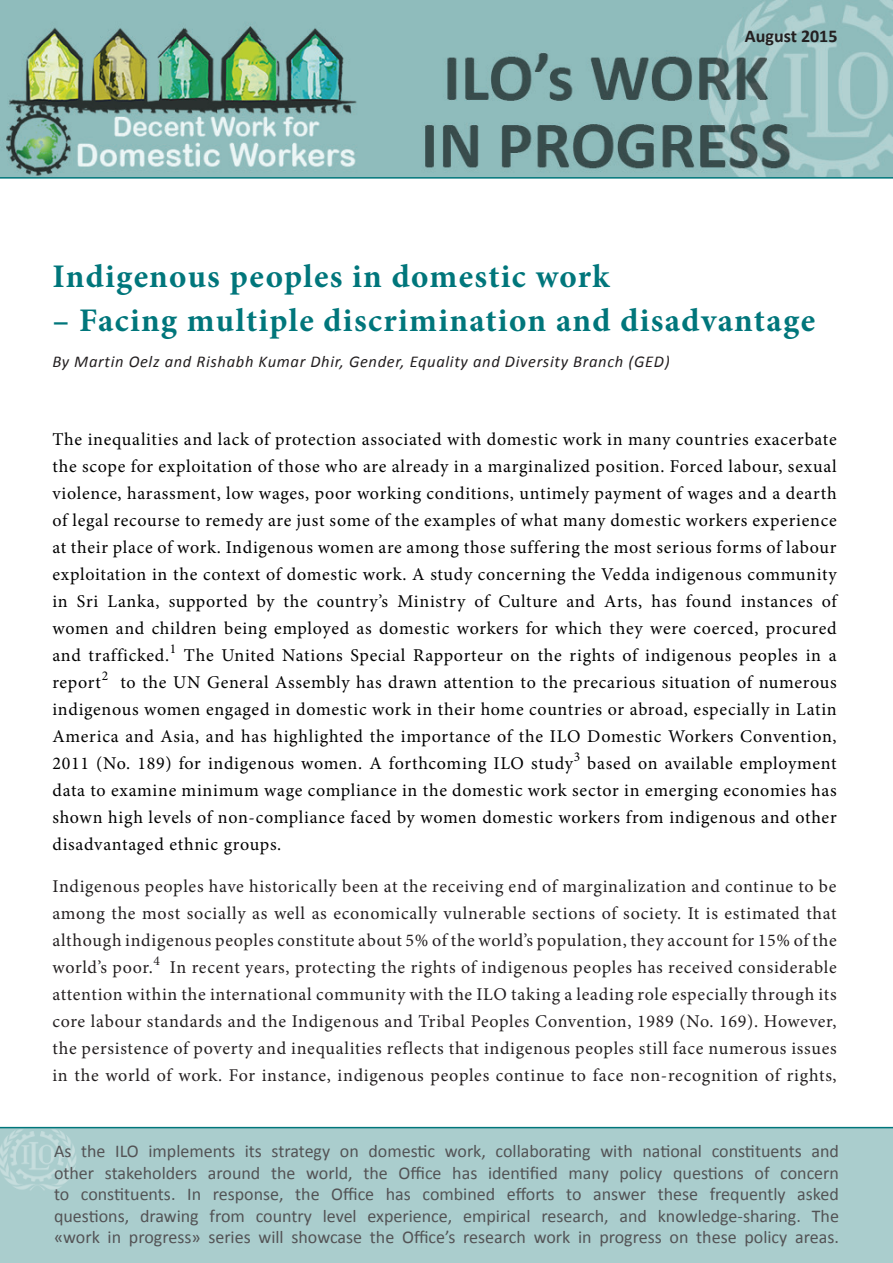
<style>
.page{position:relative;width:893px;height:1263px;background:#fff}
.page>*{position:absolute;margin:0;border:0;box-sizing:border-box;transform-origin:0 0}
.t1{font:700 33px "Minion Pro";letter-spacing:.04em;color:#00767b}
.t2{font:18px/27px "Minion Pro";letter-spacing:.04em;color:#000;text-align:justify}
.t3{font:18px/27px "Minion Pro";letter-spacing:.04em;color:#231f20;text-align:justify}
.t4{font:18px/21.6px "Calibri";color:#535355;text-align:justify}
.t5{font:700 18px "Calibri";color:#231f20}
.t6{font:italic 16.5px "Calibri";letter-spacing:.04em;color:#231f20}
</style>
<div class="page">
<svg style="left:0;top:0;width:893px;height:179px;background:#85aea8"></svg>
<div style="left:0;top:1127px;width:893px;height:136px;background:#aacdcd"></div>
<p class="t5" style="left:745px;top:25px;width:94px">August 2015</p>
<h1 class="t1" style="left:52px;top:254px;width:558px">Indigenous peoples in domestic work</h1>
<h1 class="t1" style="left:52px;top:297px;width:764px">– Facing multiple discrimination and disadvantage</h1>
<p class="t6" style="left:52px;top:350px;width:619px">By Martin Oelz and Rishabh Kumar Dhir, Gender, Equality and Diversity Branch (GED)</p>
<p class="t2" style="left:52px;top:425px;width:786px">The inequalities and lack of protection associated with domestic work in many countries exacerbate the scope for exploitation of those who are already in a marginalized position. Forced labour, sexual violence, harassment, low wages, poor working conditions, untimely payment of wages and a dearth of legal recourse to remedy are just some of the examples of what many domestic workers experience at their place of work. Indigenous women are among those suffering the most serious forms of labour exploitation in the context of domestic work. A study concerning the Vedda indigenous community in Sri Lanka, supported by the country’s Ministry of Culture and Arts, has found instances of women and children being employed as domestic workers for which they were coerced, procured and trafficked.<sup>1</sup> The United Nations Special Rapporteur on the rights of indigenous peoples in a report<sup>2</sup> to the UN General Assembly has drawn attention to the precarious situation of numerous indigenous women engaged in domestic work in their home countries or abroad, especially in Latin America and Asia, and has highlighted the importance of the ILO Domestic Workers Convention, 2011 (No. 189) for indigenous women. A forthcoming ILO study<sup>3</sup> based on available employment data to examine minimum wage compliance in the domestic work sector in emerging economies has shown high levels of non-compliance faced by women domestic workers from indigenous and other disadvantaged ethnic groups.</p>
<p class="t3" style="left:52px;top:872px;width:786px">Indigenous peoples have historically been at the receiving end of marginalization and continue to be among the most socially as well as economically vulnerable sections of society. It is estimated that although indigenous peoples constitute about 5% of the world’s population, they account for 15% of the world’s poor.<sup>4</sup> In recent years, protecting the rights of indigenous peoples has received considerable attention within the international community with the ILO taking a leading role especially through its core labour standards and the Indigenous and Tribal Peoples Convention, 1989 (No. 169). However, the persistence of poverty and inequalities reflects that indigenous peoples still face numerous issues in the world of work. For instance, indigenous peoples continue to face non-recognition of rights,</p>
<p class="t4" style="left:54px;top:1140px;width:786px">As the ILO implements its strategy on domestic work, collaborating with national constituents and other stakeholders around the world, the Office has identified many policy questions of concern to constituents. In response, the Office has combined efforts to answer these frequently asked questions, drawing from country level experience, empirical research, and knowledge-sharing. The «work in progress» series will showcase the Office’s research work in progress on these policy areas.</p>
</div>
